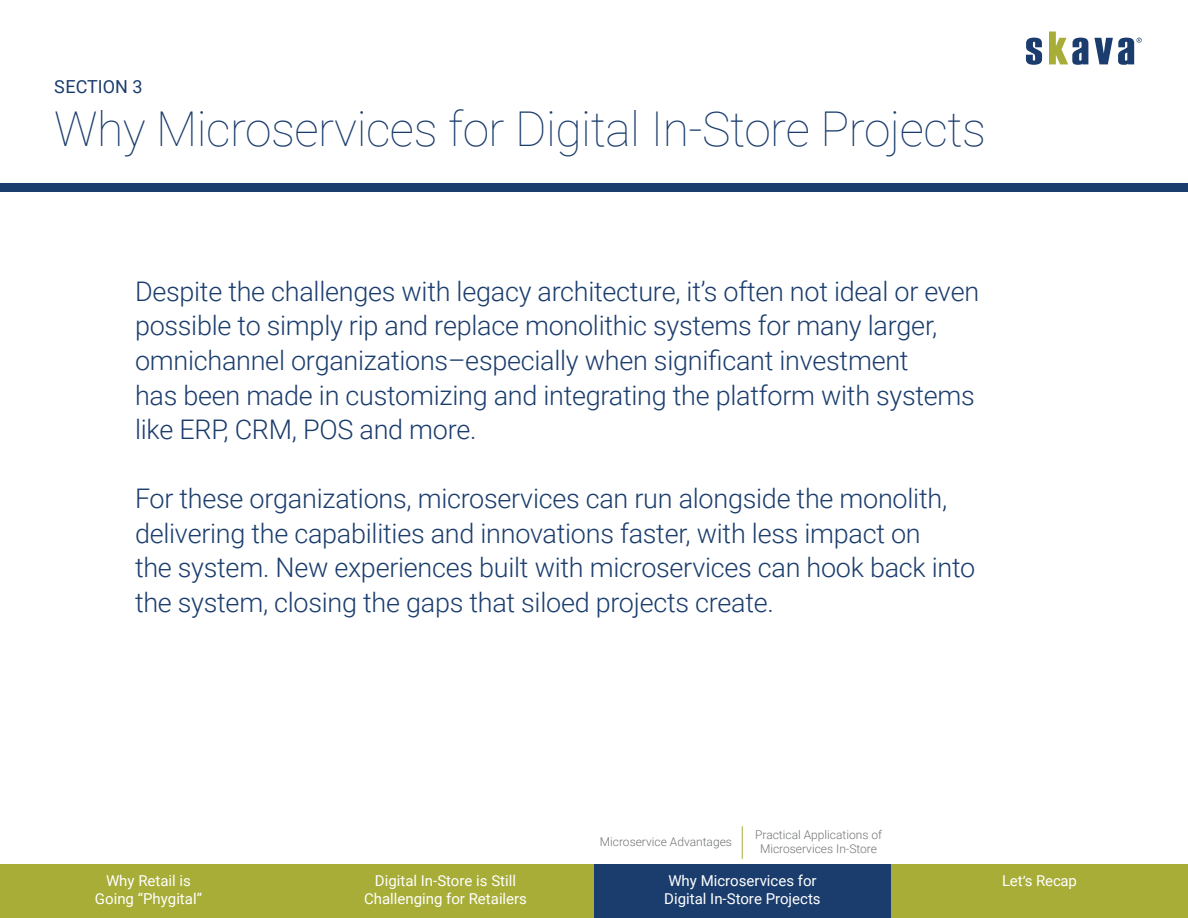
<style>
.page{position:relative;width:1188px;height:918px;background:#fff}
.page>*{position:absolute;margin:0;border:0;box-sizing:border-box;transform-origin:0 0}
.t1{font:100 48px "Roboto";letter-spacing:-.01em;color:#1b3d6d}
.t2{font:300 27px/34.5px "Roboto";letter-spacing:-.01em;color:#1b3d6d}
.t3{font:18px "Roboto";color:#1b3d6d}
.t4{font:15px/18px "Roboto";color:#fff;text-align:center}
.t5{font:300 12px/14.4px "Roboto";color:#717473;text-align:center}
</style>
<div class="page">
<hr style="left:742px;top:826px;width:1px;height:33px;background:#a7ad37">
<div style="left:0;top:184px;width:1188px;height:8px;background:#1b3d6d"></div>
<div style="left:0;top:864px;width:297px;height:54px;background:#a7ad37"></div>
<div style="left:891px;top:864px;width:297px;height:54px;background:#a7ad37"></div>
<div style="left:594px;top:864px;width:297px;height:54px;background:#1b3d6d"></div>
<div style="left:297px;top:864px;width:297px;height:54px;background:#a7ad37"></div>
<svg style="left:1026px;top:38px;width:16px;height:27px"></svg>
<svg style="left:1094px;top:38px;width:48px;height:27px"></svg>
<svg style="left:1049px;top:32px;width:39px;height:33px"></svg>
<p class="t3" style="left:54px;top:74px;width:90px">SECTION 3</p>
<h1 class="t1" style="left:54px;top:95px;width:934px">Why Microservices for Digital In-Store Projects</h1>
<p class="t2" style="left:135px;top:273px;width:846px">Despite the challenges with legacy architecture, it’s often not ideal or even possible to simply rip and replace monolithic systems for many larger, omnichannel organizations–especially when significant investment<br>has been made in customizing and integrating the platform with systems like ERP, CRM, POS and more.</p>
<p class="t2" style="left:135px;top:480px;width:842px">For these organizations, microservices can run alongside the monolith, delivering the capabilities and innovations faster, with less impact on<br>the system. New experiences built with microservices can hook back into the system, closing the gaps that siloed projects create.</p>
<p class="t4" style="left:95px;top:871px;width:109px">Why Retail is<br>Going “Phygital”</p>
<p class="t5" style="left:600px;top:834px;width:134px">Microservice Advantages</p>
<p class="t5" style="left:755px;top:827px;width:128px">Practical Applications of<br>Microservices In-Store</p>
<p class="t4" style="left:364px;top:871px;width:165px">Digital In-Store is Still<br>Challenging for Retailers</p>
<p class="t4" style="left:668px;top:871px;width:150px">Why Microservices for</p>
<p class="t4" style="left:1002px;top:871px;width:76px">Let’s Recap</p>
<p class="t4" style="left:664px;top:889px;width:158px">Digital In-Store Projects</p>
</div>
